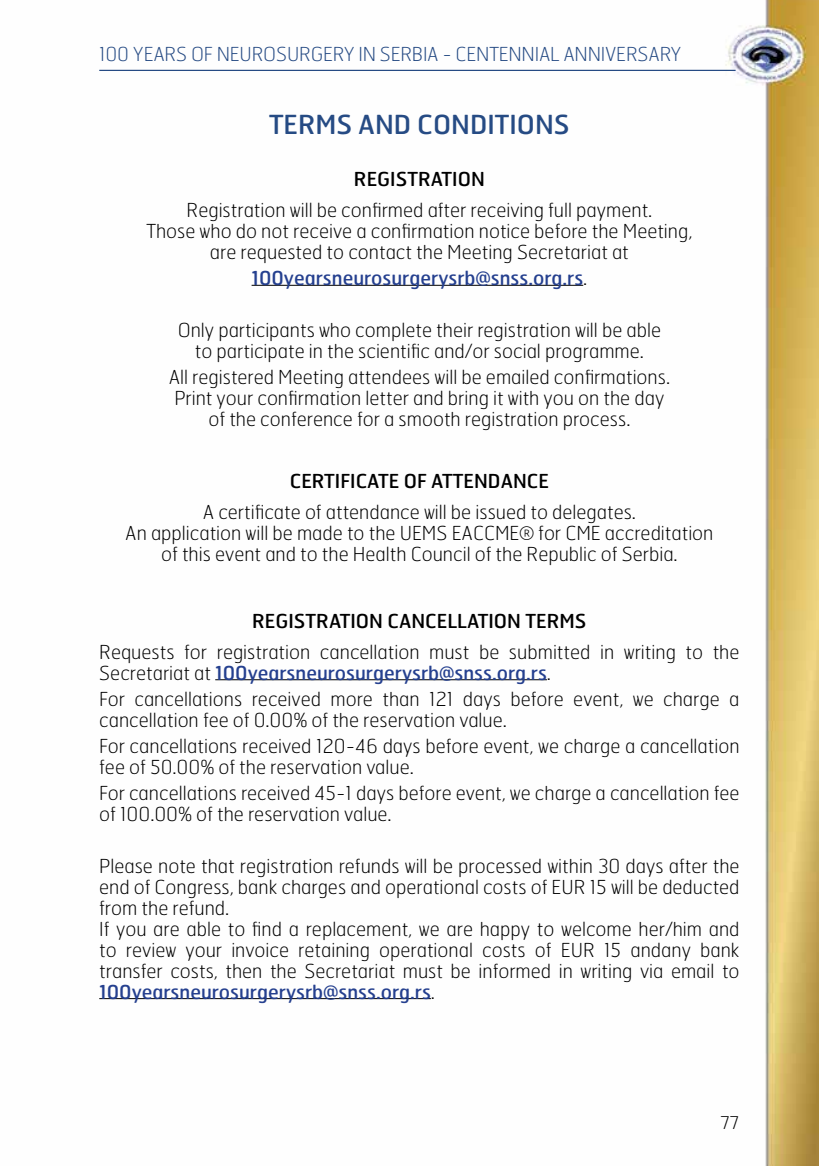
<style>
.page{position:relative;width:819px;height:1166px;background:#fff}
.page>*{position:absolute;margin:0;border:0;box-sizing:border-box;transform-origin:0 0}
.t1{font:26.25px "Hermes FB";color:#264b84}
.t2{font:100 19.25px/21px "Hermes FB";color:#000}
.t3{font:19.25px "Hermes FB";color:#000}
.t4{font:100 19.25px "Hermes FB";letter-spacing:-.01em;color:#264b84}
.t5{font:19.25px "Hermes FB";color:#25408f}
.t6{font:100 17.5px "Hermes FB";color:#000}
.s1{font-weight:100;color:#000}
.s2{font-weight:400;color:#25408f}
</style>
<div class="page">
<img style="left:99px;top:0;width:720px;height:1166px">
<hr style="left:99px;top:70px;width:636px;height:1px;background:#264b84">
<hr style="left:251px;top:285px;width:332px;height:1px;background:#000">
<hr style="left:215px;top:679px;width:332px;height:1px;background:#000">
<hr style="left:99px;top:998px;width:332px;height:1px;background:#000">
<p class="t4" style="left:99px;top:42px;width:583px">100 years of neurosurgery in Serbia - Centennial anniversary</p>
<h1 class="t1" style="left:269px;top:103px;width:302px">TERMS AND CONDITIONS</h1>
<p class="t3" style="left:354px;top:163px;width:132px">REGISTRATION</p>
<p class="t2" style="left:146px;top:199px;width:547px;text-align:center">Registration will be confirmed after receiving full payment.<br>Those who do not receive a confirmation notice before the Meeting, are requested to contact the Meeting Secretariat at</p>
<p class="t5" style="left:251px;top:262px;width:337px">100yearsneurosurgerysrb@snss.org.rs<span class="s1">.</span></p>
<p class="t2" style="left:178px;top:319px;width:485px;text-align:center">Only participants who complete their registration will be able to participate in the scientific and/or social programme.</p>
<p class="t2" style="left:169px;top:366px;width:502px;text-align:center">All registered Meeting attendees will be emailed confirmations.<br>Print your confirmation letter and bring it with you on the day of the conference for a smooth registration process.</p>
<p class="t3" style="left:290px;top:465px;width:261px">CERTIFICATE OF ATTENDANCE</p>
<p class="t2" style="left:125px;top:501px;width:589px;text-align:center">A certificate of attendance will be issued to delegates.<br>An application will be made to the UEMS EACCME® for CME accreditation of this event and to the Health Council of the Republic of Serbia.</p>
<p class="t3" style="left:252px;top:605px;width:336px">REGISTRATION CANCELLATION TERMS</p>
<p class="t2" style="left:99px;top:641px;width:641px">Requests for registration cancellation must be submitted in writing to the<br>Secretariat at <span class="s2">100yearsneurosurgerysrb@snss.org.rs</span>.</p>
<p class="t2" style="left:99px;top:688px;width:641px">For cancellations received more than 121 days before event, we charge a cancellation fee of 0.00% of the reservation value.</p>
<p class="t2" style="left:99px;top:735px;width:641px">For cancellations received 120-46 days before event, we charge a cancellation fee of 50.00% of the reservation value.</p>
<p class="t2" style="left:99px;top:782px;width:641px">For cancellations received 45-1 days before event, we charge a cancellation fee of 100.00% of the reservation value.</p>
<p class="t2" style="left:99px;top:854px;width:641px">Please note that registration refunds will be processed within 30 days after the end of Congress, bank charges and operational costs of EUR 15 will be deducted from the refund.<br>If you are able to find a replacement, we are happy to welcome her/him and to review your invoice retaining operational costs of EUR 15 andany bank transfer costs, then the Secretariat must be informed in writing via email to <span class="s2">100yearsneurosurgerysrb@snss.org.rs</span>.</p>
<p class="t6" style="left:720px;top:1111px;width:20px">77</p>
</div>
